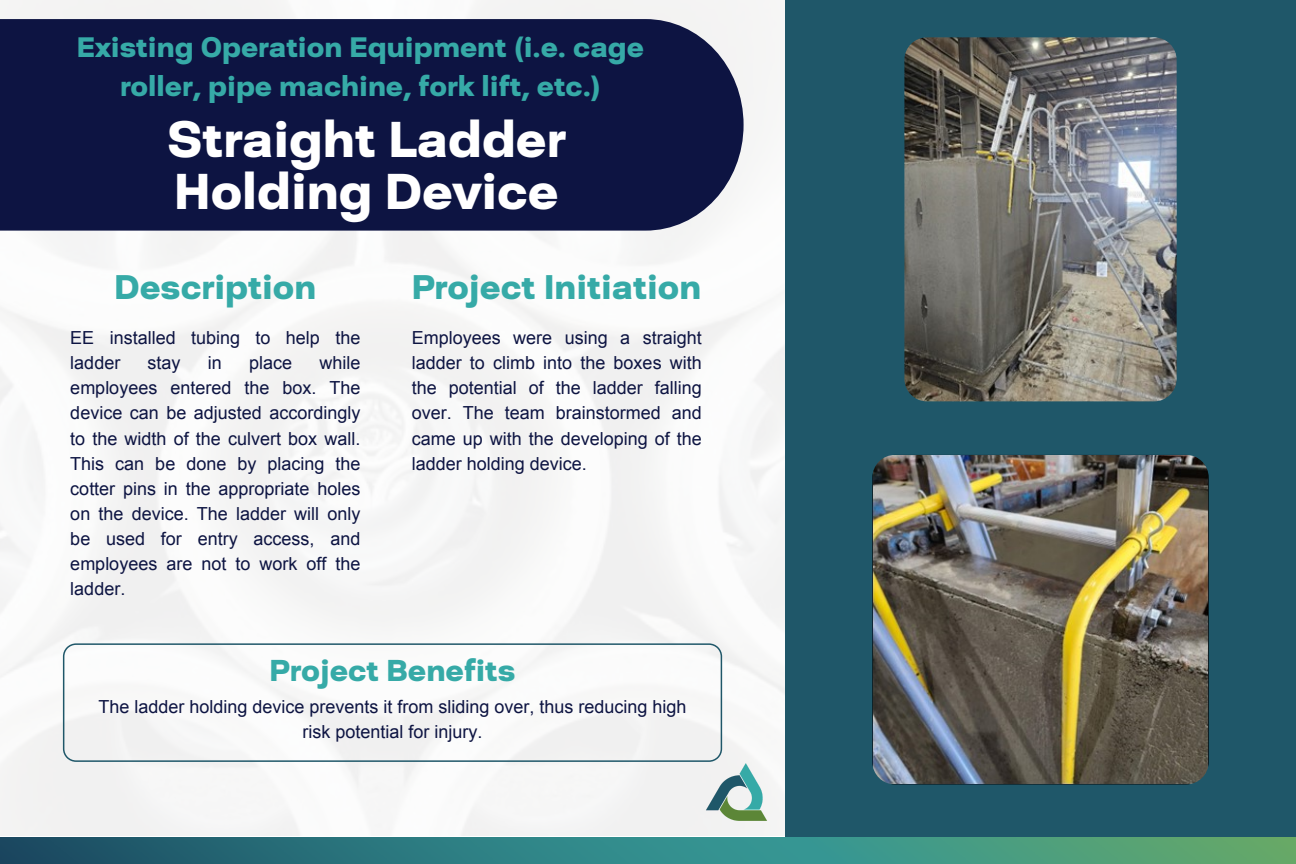
<style>
.page{position:relative;width:1296px;height:864px;background:#fff}
.page>*{position:absolute;margin:0;border:0;box-sizing:border-box;transform-origin:0 0}
.t1{font:800 50px "David";color:#fff}
.t2{font:800 33.95px "David";color:#36aaa7}
.t3{font:800 30px "David";color:#36aaa7}
.t4{font:800 28px/39px "David";color:#36aaa7;text-align:center}
.t5{font:18px/25.1px "Arial";color:#0d1442;text-align:justify}
</style>
<div class="page">
<div style="left:785px;top:0;width:511px;height:864px;background:#1f5769"></div>
<img style="left:690px;top:746px;width:93px;height:92px">
<img style="left:0;top:838px;width:1296px;height:26px">
<div style="left:0;top:19px;width:743px;height:212px;background:#0d1442"></div>
<svg style="left:63px;top:643px;width:659px;height:119px"></svg>
<img style="left:904px;top:37px;width:273px;height:364px;border-radius:22px">
<img style="left:872px;top:455px;width:337px;height:329px">
<p class="t4" style="left:77px;top:27px;width:569px">Existing Operation Equipment (i.e. cage roller, pipe machine, fork lift, etc.)</p>
<p class="t1" style="left:167px;top:109px;width:400px">Straight Ladder</p>
<p class="t1" style="left:174px;top:161px;width:386px">Holding Device</p>
<p class="t2" style="left:115px;top:267px;width:203px">Description</p>
<p class="t5" style="left:70px;top:325px;width:292px">EE installed tubing to help the ladder</p>
<p class="t5" style="left:70px;top:350px;width:292px;text-indent:249px">while employees entered the box. The device can be adjusted accordingly to the width of the culvert box wall.<br>This can be done by placing the cotter pins in the appropriate holes on the device. The ladder will only be used for entry access, and employees are not to work off the ladder.</p>
<p class="t5" style="left:148px;top:350px;width:34px">stay</p>
<p class="t5" style="left:208px;top:350px;width:16px">in</p>
<p class="t5" style="left:249px;top:350px;width:45px">place</p>
<p class="t2" style="left:412px;top:267px;width:291px">Project Initiation</p>
<p class="t5" style="left:412px;top:325px;width:292px">Employees were using a straight ladder to climb into the boxes with the potential of the ladder falling over. The team brainstormed and came up with the developing of the ladder holding device.</p>
<p class="t3" style="left:270px;top:653px;width:247px">Project Benefits</p>
<p class="t5" style="left:98px;top:694px;width:590px;text-align:center">The ladder holding device prevents it from sliding over, thus reducing high risk potential for injury.</p>
</div>
